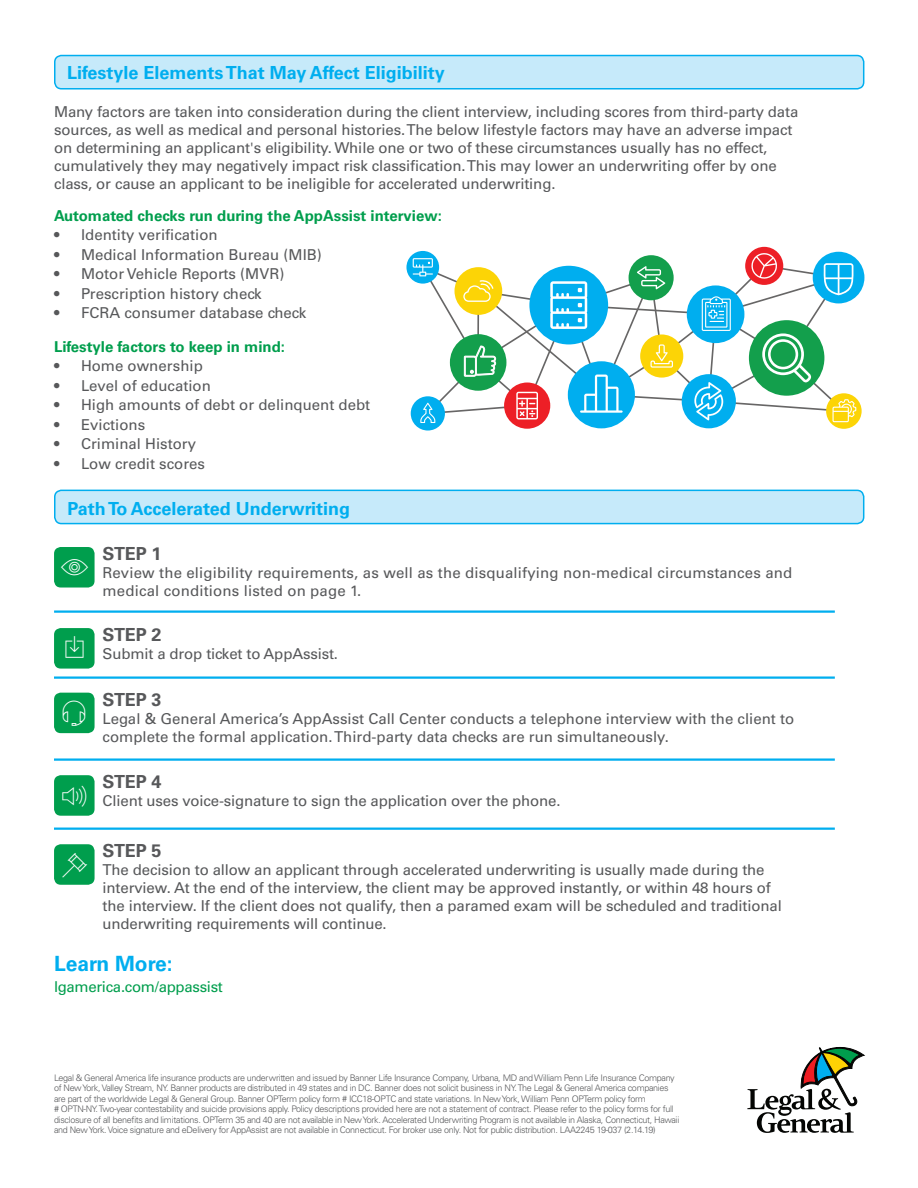
<style>
.page{position:relative;width:918px;height:1188px;background:#fff}
.page>*{position:absolute;margin:0;border:0;box-sizing:border-box;transform-origin:0 0}
.t1{font:700 21px "Univers LT Std";color:#00aeef}
.t2{font:700 18px "Univers LT Std";color:#00aeef}
.t3{font:700 18px "Univers LT Std";letter-spacing:-.01em;color:#57585a}
.t4{font:15px/18px "Univers LT Std";letter-spacing:-.01em;color:#57585a}
.t5{font:15px/18px "Univers LT Std";letter-spacing:.01em;color:#57585a}
.t6{font:700 15px "Univers LT Std";color:#009e4d}
.t7{font:15px "Univers LT Std";letter-spacing:-.02em;color:#009e4d}
.t8{font:300 9px/10.5px "Univers LT Std";letter-spacing:-.035em;color:#57585a}
</style>
<div class="page">
<div style="left:55px;top:490px;width:809px;height:34px;background:#c6eafa;border-radius:7px"></div>
<div style="left:54px;top:490px;width:810px;height:34px;border:2px solid #00aeef;border-radius:7px"></div>
<div style="left:55px;top:56px;width:809px;height:33px;background:#c6eafa;border-radius:7px"></div>
<div style="left:54px;top:55px;width:810px;height:35px;border:2px solid #00aeef;border-radius:7px"></div>
<div style="left:54px;top:547px;width:41px;height:41px;background:#009e4d;border-radius:7px"></div>
<div style="left:54px;top:628px;width:41px;height:41px;background:#009e4d;border-radius:7px"></div>
<div style="left:54px;top:693px;width:41px;height:40px;background:#009e4d;border-radius:7px"></div>
<div style="left:54px;top:775px;width:41px;height:41px;background:#009e4d;border-radius:7px"></div>
<div style="left:54px;top:844px;width:41px;height:41px;background:#009e4d;border-radius:7px"></div>
<hr style="left:54px;top:610px;width:781px;height:3px;background:#00aeef">
<hr style="left:54px;top:676px;width:781px;height:3px;background:#00aeef">
<hr style="left:54px;top:758px;width:781px;height:3px;background:#00aeef">
<hr style="left:54px;top:828px;width:781px;height:2px;background:#00aeef">
<div style="left:745px;top:247px;width:38px;height:38px;background:#ed1f26;border-radius:50%"></div>
<div style="left:568px;top:361px;width:67px;height:67px;background:#00aeef;border-radius:50%"></div>
<div style="left:504px;top:383px;width:46px;height:46px;background:#ed1f26;border-radius:50%"></div>
<div style="left:826px;top:393px;width:36px;height:36px;background:#fcd406;border-radius:50%"></div>
<div style="left:813px;top:252px;width:51px;height:51px;background:#00aeef;border-radius:50%"></div>
<div style="left:682px;top:374px;width:54px;height:54px;background:#00aeef;border-radius:50%"></div>
<div style="left:411px;top:396px;width:34px;height:35px;background:#00aeef;border-radius:50%"></div>
<svg style="left:406px;top:251px;width:33px;height:33px"></svg>
<svg style="left:413px;top:253px;width:443px;height:170px"></svg>
<svg style="left:747px;top:1047px;width:117px;height:86px"></svg>
<p class="t2" style="left:67px;top:62px;width:379px">Lifestyle Elements That May Affect Eligibility</p>
<p class="t4" style="left:54px;top:103px;width:746px">Many factors are taken into consideration during the client interview, including scores from third-party data sources, as well as medical and personal histories. The below lifestyle factors may have an adverse impact on determining an applicant's eligibility. While one or two of these circumstances usually has no effect, cumulatively they may negatively impact risk classification. This may lower an underwriting offer by one class, or cause an applicant to be ineligible for accelerated underwriting.</p>
<p class="t6" style="left:54px;top:207px;width:389px">Automated checks run during the AppAssist interview:</p>
<p class="t4" style="left:54px;top:226px;width:165px">• Identity verification</p>
<p class="t4" style="left:54px;top:246px;width:269px">• Medical Information Bureau (MIB)</p>
<p class="t4" style="left:54px;top:265px;width:232px">• Motor Vehicle Reports (MVR)</p>
<p class="t4" style="left:54px;top:285px;width:209px">• Prescription history check</p>
<p class="t4" style="left:54px;top:304px;width:254px">• FCRA consumer database check</p>
<p class="t6" style="left:54px;top:337px;width:233px">Lifestyle factors to keep in mind:</p>
<p class="t4" style="left:54px;top:357px;width:150px">• Home ownership</p>
<p class="t4" style="left:54px;top:376px;width:158px">• Level of education</p>
<p class="t4" style="left:54px;top:396px;width:318px">• High amounts of debt or delinquent debt</p>
<p class="t4" style="left:54px;top:415px;width:93px">• Evictions</p>
<p class="t4" style="left:54px;top:435px;width:144px">• Criminal History</p>
<p class="t4" style="left:54px;top:454px;width:153px">• Low credit scores</p>
<p class="t2" style="left:68px;top:498px;width:284px">Path To Accelerated Underwriting</p>
<p class="t3" style="left:103px;top:543px;width:60px">STEP 1</p>
<p class="t5" style="left:103px;top:564px;width:691px">Review the eligibility requirements, as well as the disqualifying non-medical circumstances and medical conditions listed on page 1.</p>
<p class="t3" style="left:103px;top:624px;width:60px">STEP 2</p>
<p class="t4" style="left:103px;top:645px;width:237px">Submit a drop ticket to AppAssist.</p>
<p class="t3" style="left:103px;top:689px;width:60px">STEP 3</p>
<p class="t4" style="left:103px;top:709px;width:693px">Legal &amp; General America’s AppAssist Call Center conducts a telephone interview with the client to complete the formal application. Third-party data checks are run simultaneously.</p>
<p class="t3" style="left:103px;top:771px;width:60px">STEP 4</p>
<p class="t4" style="left:103px;top:792px;width:460px">Client uses voice-signature to sign the application over the phone.</p>
<p class="t3" style="left:103px;top:840px;width:60px">STEP 5</p>
<p class="t4" style="left:103px;top:861px;width:681px">The decision to allow an applicant through accelerated underwriting is usually made during the interview. At the end of the interview, the client may be approved instantly, or within 48 hours of the interview. If the client does not qualify, then a paramed exam will be scheduled and traditional underwriting requirements will continue.</p>
<p class="t1" style="left:54px;top:951px;width:120px">Learn More:</p>
<p class="t7" style="left:54px;top:977px;width:170px">lgamerica.com/appassist</p>
<p class="t8" style="left:54px;top:1073px;width:622px">Legal &amp; General America life insurance products are underwritten and issued by Banner Life Insurance Company, Urbana, MD and William Penn Life Insurance Company of New York, Valley Stream, NY. Banner products are distributed in 49 states and in DC. Banner does not solicit business in NY. The Legal &amp; General America companies are part of the worldwide Legal &amp; General Group. Banner OPTerm policy form # ICC18-OPTC and state variations. In New York, William Penn OPTerm policy form</p>
<p class="t8" style="left:54px;top:1104px;width:627px"># OPTN-NY. Two-year contestability and suicide provisions apply. Policy descriptions provided here are not a statement of contract. Please refer to the policy forms for full disclosure of all benefits and limitations. OPTerm 35 and 40 are not available in New York. Accelerated Underwriting Program is not available in Alaska, Connecticut, Hawaii and New York. Voice signature and eDelivery for AppAssist are not available in Connecticut. For broker use only. Not for public distribution. LAA2245 19-037 (2.14.19)</p>
</div>
